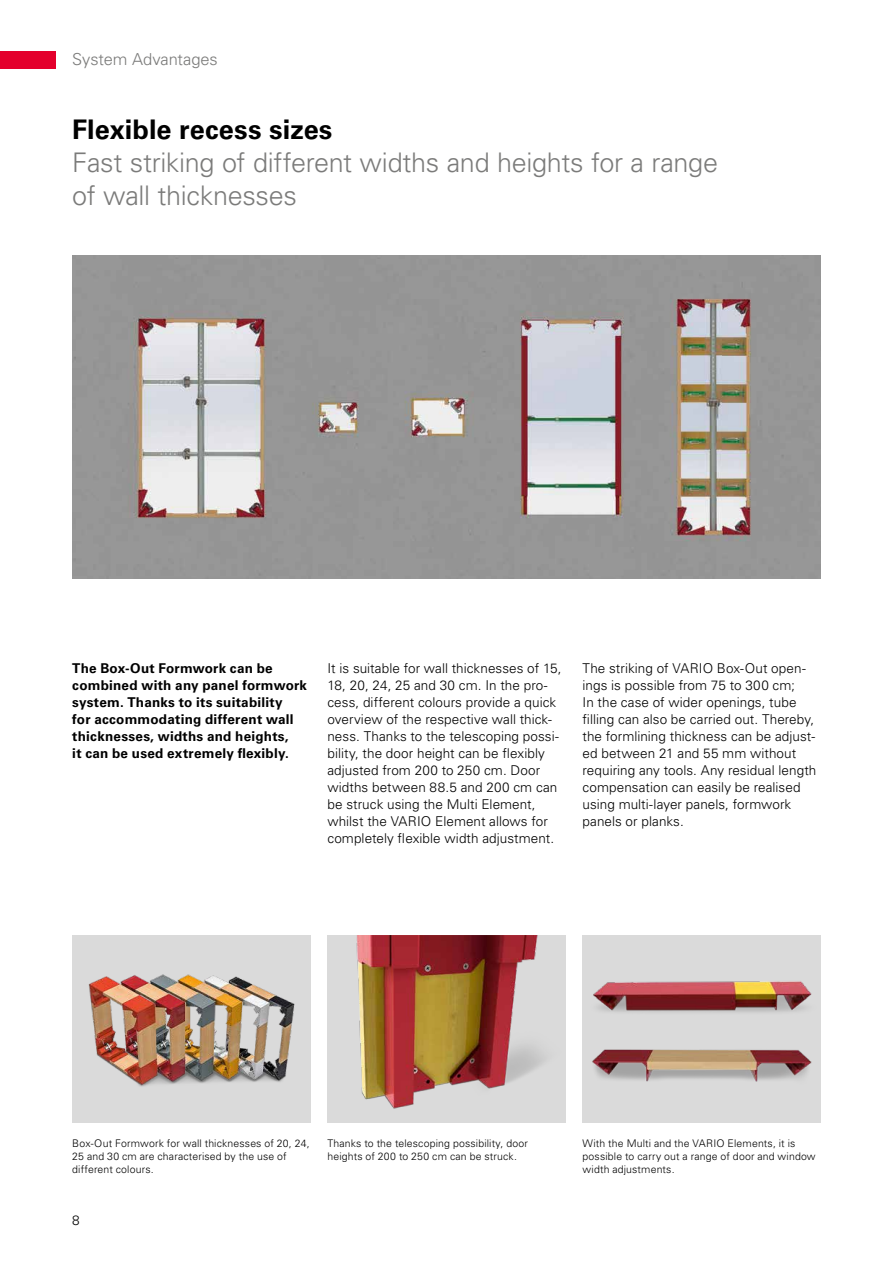
<style>
.page{position:relative;width:893px;height:1263px;background:#fff}
.page>*{position:absolute;margin:0;border:0;box-sizing:border-box;transform-origin:0 0}
.t1{font:300 27px/33px "Univers LT Pro";letter-spacing:-.01em;color:#7b7b7a}
.t2{font:700 27px "Univers LT Pro";letter-spacing:.005em;color:#000}
.t3{font:300 16.5px "Univers LT Pro";letter-spacing:-.005em;color:#7b7b7a}
.t4{font:300 13.5px/17px "Univers LT Pro";letter-spacing:.005em;color:#000}
.t5{font:700 13.5px/17px "Univers LT Pro";letter-spacing:.015em;color:#000}
.t6{font:300 10.5px/12.8px "Univers LT Pro";letter-spacing:.015em;color:#000}
</style>
<div class="page">
<div style="left:0;top:51px;width:55px;height:17px;background:#e4002c"></div>
<img style="left:72px;top:255px;width:749px;height:323px">
<div style="left:72px;top:935px;width:238px;height:188px;background:#dadada"></div>
<img style="left:88px;top:974px;width:207px;height:113px">
<div style="left:327px;top:935px;width:239px;height:188px;background:#dadada"></div>
<img style="left:356px;top:935px;width:189px;height:174px">
<div style="left:583px;top:935px;width:238px;height:188px;background:#dadada"></div>
<img style="left:593px;top:981px;width:219px;height:31px">
<img style="left:592px;top:1049px;width:220px;height:33px">
<p class="t3" style="left:72px;top:50px;width:147px">System Advantages</p>
<h1 class="t2" style="left:72px;top:113px;width:262px">Flexible recess sizes</h1>
<h1 class="t1" style="left:72px;top:146px;width:647px">Fast striking of different widths and heights for a range of wall thicknesses</h1>
<p class="t5" style="left:72px;top:660px;width:236px">The Box-Out Formwork can be combined with any panel formwork system. Thanks to its suitability<br>for accommodating different wall thicknesses, widths and heights,<br>it can be used extremely flexibly.</p>
<p class="t4" style="left:327px;top:660px;width:236px">It is suitable for wall thicknesses of 15, 18, 20, 24, 25 and 30 cm. In the pro&shy;cess, different colours provide a quick overview of the respective wall thick&shy;ness. Thanks to the telescoping possi&shy;bility, the door height can be flexibly adjusted from 200 to 250 cm. Door widths between 88.5 and 200 cm can be struck using the Multi Element, whilst the VARIO Element allows for completely flexible width adjustment.</p>
<p class="t4" style="left:583px;top:660px;width:235px">The striking of VARIO Box-Out open&shy;ings is possible from 75 to 300 cm;<br>In the case of wider openings, tube filling can also be carried out. Thereby, the formlining thickness can be adjust&shy;ed between 21 and 55 mm without requiring any tools. Any residual length compensation can easily be realised using multi-layer panels, formwork panels or planks.</p>
<p class="t6" style="left:72px;top:1137px;width:239px">Box-Out Formwork for wall thicknesses of 20, 24,<br>25 and 30 cm are characterised by the use of different colours.</p>
<p class="t6" style="left:327px;top:1137px;width:202px">Thanks to the telescoping possibility, door heights of 200 to 250 cm can be struck.</p>
<p class="t6" style="left:583px;top:1137px;width:235px">With the Multi and the VARIO Elements, it is possible to carry out a range of door and window width adjustments.</p>
<p class="t4" style="left:72px;top:1212px;width:9px">8</p>
</div>
